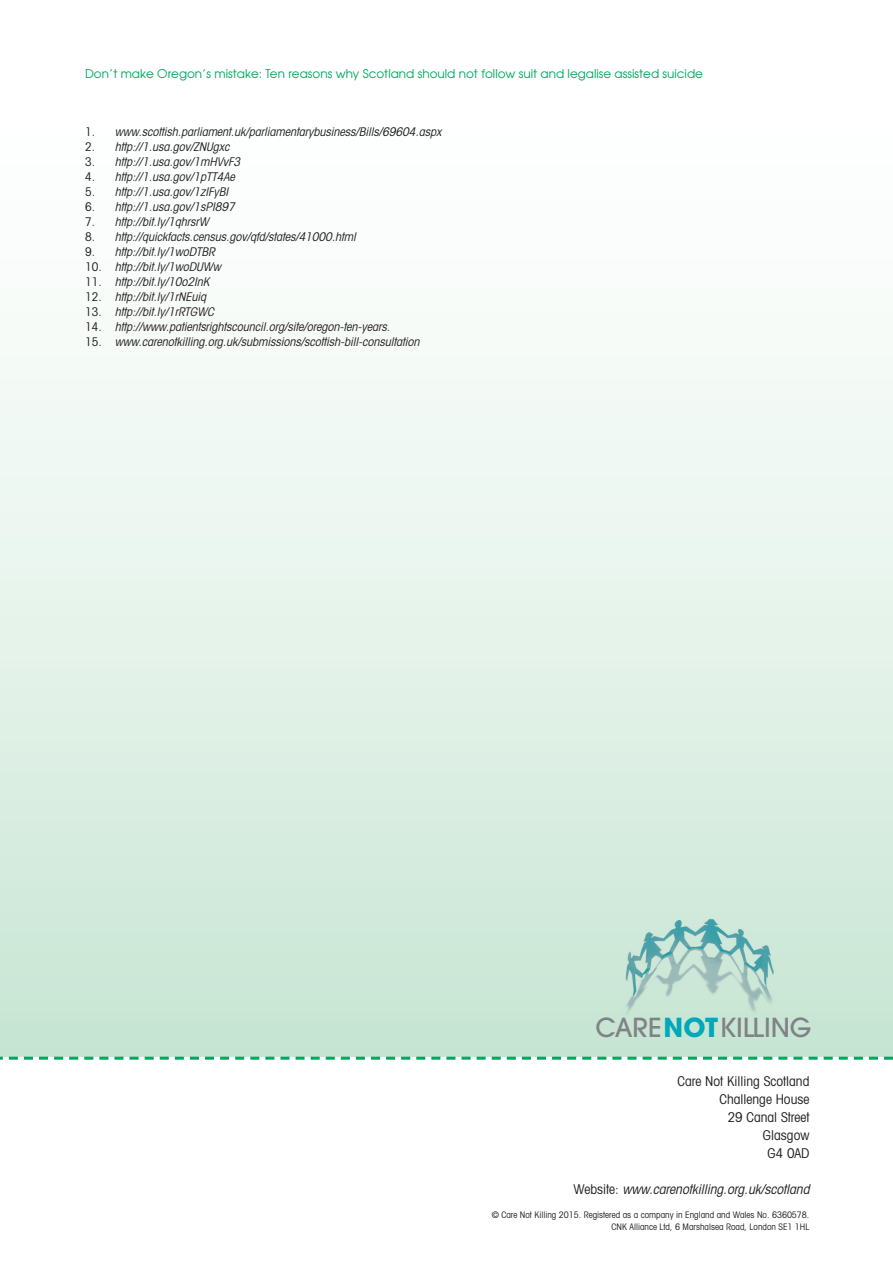
<style>
.page{position:relative;width:893px;height:1263px;background:#fff}
.page>*{position:absolute;margin:0;border:0;box-sizing:border-box;transform-origin:0 0}
.t1{font:500 26.1px "Avant Garde";color:#808285}
.t2{font:condensed 13.5px/18px "Avant Garde";color:#231f20;text-align:right}
.t3{font:italic condensed 13.5px "Avant Garde";color:#231f20}
.t4{font:italic condensed 12px/15px "Avant Garde";color:#231f20}
.t5{font:12px "Avant Garde";color:#00a65f}
.t6{font:condensed 9px/12px "Avant Garde";color:#231f20;text-align:right}
.s1{font-style:normal}
.s2{font-weight:700;color:#00a8b9}
</style>
<div class="page">
<svg style="left:0;top:1057px;width:893px;height:3px"></svg>
<img style="left:617px;top:916px;width:166px;height:103px">
<p class="t5" style="left:85px;top:67px;width:619px">Don’t make Oregon’s mistake: Ten reasons why Scotland should not follow suit and legalise assisted suicide</p>
<p class="t4" style="left:85px;top:126px;width:360px"><span class="s1">1 .</span> www.scottish.parliament.uk/parliamentarybusiness/Bills/69604.aspx <span class="s1">2 .</span> http://1.usa.gov/ZNUgxc<br><span class="s1">3 .</span> http://1.usa.gov/1mHVvF3<br><span class="s1">4 .</span> http://1.usa.gov/1pTT4Ae<br><span class="s1">5 .</span> http://1.usa.gov/1zIFyBI<br><span class="s1">6 .</span> http://1.usa.gov/1sPI897<br><span class="s1">7 .</span> http://bit.ly/1qhrsrW<br><span class="s1">8 .</span> http://quickfacts.census.gov/qfd/states/41000.html<br><span class="s1">9 .</span> http://bit.ly/1woDTBR<br><span class="s1">1 0 .</span> http://bit.ly/1woDUWw<br><span class="s1">1 1 .</span> http://bit.ly/10o2InK<br><span class="s1">1 2 .</span> http://bit.ly/1rNEuiq<br><span class="s1">1 3 .</span> http://bit.ly/ 1rRTGWC<br><span class="s1">1 4 .</span> http://www.patientsrightscouncil.org/site/oregon-ten-years.<br><span class="s1">1 5 .</span> www.carenotkilling.org.uk/submissions/scottish-bill-consultation</p>
<h1 class="t1" style="left:595px;top:1017px;width:218px">CARE<span class="s2">NOT</span>KILLING</h1>
<p class="t2" style="left:678px;top:1073px;width:133px">Care Not Killing Scotland<br>Challenge House<br>29 Canal Street<br>Glasgow<br>G4 0AD</p>
<p class="t3" style="left:573px;top:1184px;width:240px"><span class="s1">W e b s i t e :</span> www.carenotkilling.org.uk/scotland</p>
<p class="t6" style="left:492px;top:1209px;width:319px">© Care Not Killing 2015. Registered as a company in England and Wales No. 6360578.<br>CNK Alliance Ltd, 6 Marshalsea Road, London SE1 1HL</p>
</div>
